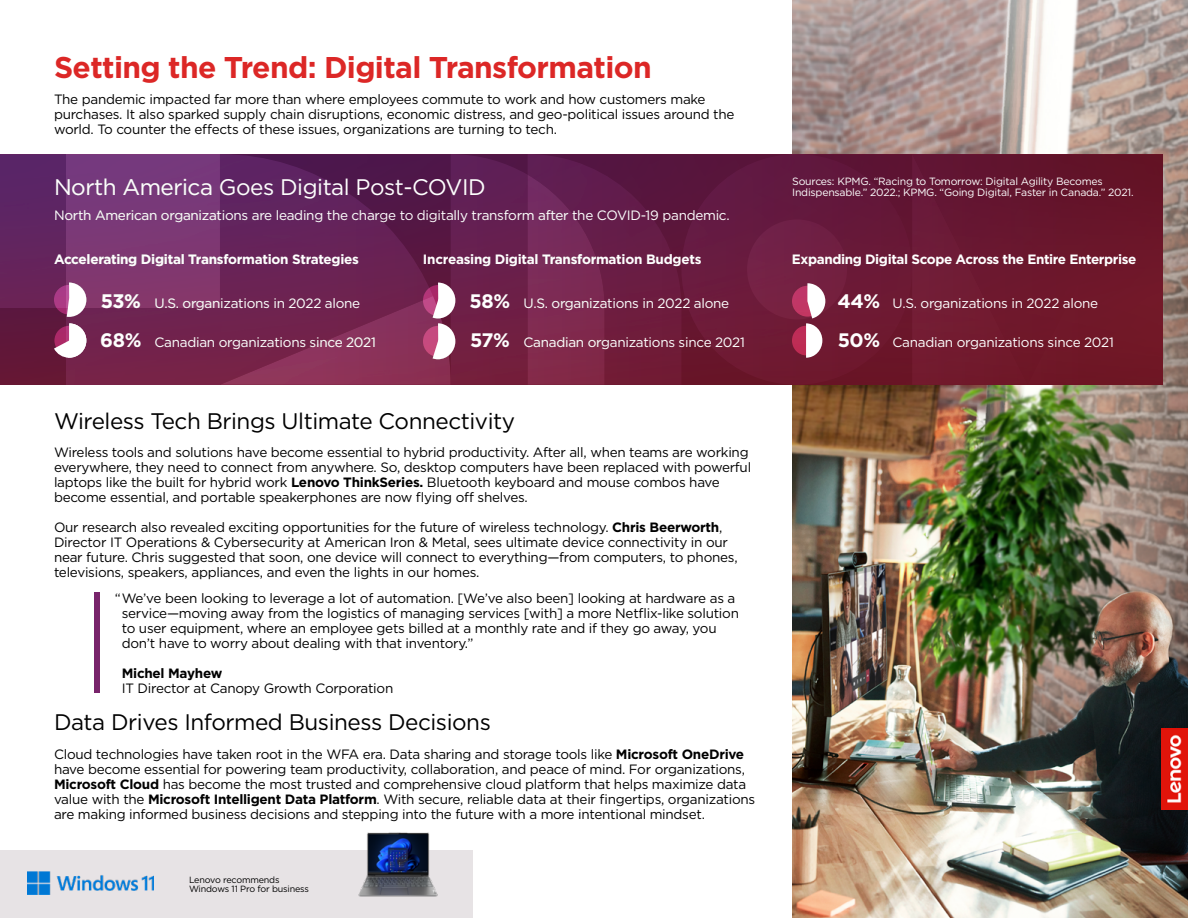
<style>
.page{position:relative;width:1188px;height:918px;background:#fff}
.page>*{position:absolute;margin:0;border:0;box-sizing:border-box;transform-origin:0 0}
.t1{font:700 30px "Gotham";letter-spacing:-.02em;color:#dc2726}
.t2{font:22.5px "Gotham";letter-spacing:-.02em;color:#000}
.t3{font:22.5px "Gotham";letter-spacing:-.02em;color:#fff}
.t4{font:700 19.5px/39px "Gotham";letter-spacing:-.02em;color:#fff}
.t5{font:13.5px/15px "Gotham";letter-spacing:-.02em;color:#000}
.t6{font:13.5px "Gotham";letter-spacing:-.02em;color:#fff}
.t7{font:700 13.5px "Gotham";letter-spacing:-.025em;color:#fff}
.t8{font:700 13.5px "Gotham";letter-spacing:-.02em;color:#000}
.t9{font:10.5px/10.5px "Gotham";letter-spacing:-.02em;color:#fff}
.t10{font:9px/9px "Gotham";letter-spacing:-.02em;color:#000}
.s1{font-weight:700}
</style>
<div class="page">
<img style="left:792px;top:580px;width:396px;height:338px">
<img style="left:792px;top:0;width:396px;height:580px">
<img style="left:0;top:154px;width:912px;height:231px">
<svg style="left:54px;top:323px;width:12px;height:35px"></svg>
<svg style="left:54px;top:285px;width:30px;height:30px"></svg>
<div style="left:95px;top:592px;width:5px;height:101px;background:#78246b"></div>
<div style="left:66px;top:308px;width:154px;height:77px;background:#73234c"></div>
<div style="left:66px;top:154px;width:154px;height:154px;background:#7b3976"></div>
<div style="left:0;top:154px;width:66px;height:154px;background:#602561"></div>
<svg style="left:220px;top:154px;width:461px;height:231px;background:#6d234f"></svg>
<div style="left:681px;top:154px;width:231px;height:231px;background:#6a193a;border-radius:50%"></div>
<svg style="left:747px;top:220px;width:100px;height:99px;fill:#732144"></svg>
<svg style="left:912px;top:154px;width:276px;height:231px;background:#6f2033"></svg>
<img style="left:1161px;top:728px;width:27px;height:81px">
<div style="left:0;top:850px;width:472px;height:68px;background:#e7e3e5"></div>
<img style="left:358px;top:832px;width:80px;height:65px">
<img style="left:27px;top:872px;width:127px;height:23px">
<h1 class="t1" style="left:54px;top:47px;width:599px">Setting the Trend: Digital Transformation</h1>
<p class="t5" style="left:54px;top:91px;width:682px">The pandemic impacted far more than where employees commute to work and how customers make purchases. It also sparked supply chain disruptions, economic distress, and geo-political issues around the world. To counter the effects of these issues, organizations are turning to tech.</p>
<p class="t9" style="left:792px;top:176px;width:343px">Sources: KPMG. “Racing to Tomorrow: Digital Agility Becomes<br>Indispensable.” 2022.; KPMG. “Going Digital, Faster in Canada.” 2021.</p>
<h2 class="t3" style="left:54px;top:172px;width:433px">North America Goes Digital Post-COVID</h2>
<p class="t6" style="left:54px;top:207px;width:677px">North American organizations are leading the charge to digitally transform after the COVID-19 pandemic.</p>
<p class="t7" style="left:54px;top:250px;width:307px">Accelerating Digital Transformation Strategies</p>
<p class="t7" style="left:423px;top:250px;width:280px">Increasing Digital Transformation Budgets</p>
<p class="t7" style="left:792px;top:250px;width:346px">Expanding Digital Scope Across the Entire Enterprise</p>
<h3 class="t4" style="left:100px;top:282px;width:43px">53%<br>68%</h3>
<h3 class="t4" style="left:470px;top:282px;width:42px">58%<br>57%</h3>
<h3 class="t4" style="left:837px;top:282px;width:44px">44%<br>50%</h3>
<p class="t6" style="left:155px;top:295px;width:207px">U.S. organizations in 2022 alone</p>
<p class="t6" style="left:155px;top:334px;width:223px">Canadian organizations since 2021</p>
<p class="t6" style="left:524px;top:295px;width:207px">U.S. organizations in 2022 alone</p>
<p class="t6" style="left:524px;top:334px;width:223px">Canadian organizations since 2021</p>
<p class="t6" style="left:893px;top:295px;width:207px">U.S. organizations in 2022 alone</p>
<p class="t6" style="left:893px;top:334px;width:223px">Canadian organizations since 2021</p>
<h2 class="t2" style="left:54px;top:406px;width:463px">Wireless Tech Brings Ultimate Connectivity</h2>
<p class="t5" style="left:54px;top:445px;width:699px">Wireless tools and solutions have become essential to hybrid productivity. After all, when teams are working everywhere, they need to connect from anywhere. So, desktop computers have been replaced with powerful laptops like the built for hybrid work <span class="s1">Lenovo ThinkSeries.</span> Bluetooth keyboard and mouse combos have become essential, and portable speakerphones are now flying off shelves.</p>
<p class="t5" style="left:54px;top:520px;width:685px">Our research also revealed exciting opportunities for the future of wireless technology. <span class="s1">Chris Beerworth</span>, Director IT Operations &amp; Cybersecurity at American Iron &amp; Metal, sees ultimate device connectivity in our near future. Chris suggested that soon, one device will connect to everything—from computers, to phones, televisions, speakers, appliances, and even the lights in our homes.</p>
<p class="t5" style="left:122px;top:590px;width:619px;text-indent:-7px">“We’ve been looking to leverage a lot of automation. [We’ve also been] looking at hardware as a service—moving away from the logistics of managing services [with] a more Netflix-like solution to user equipment, where an employee gets billed at a monthly rate and if they go away, you don’t have to worry about dealing with that inventory.”</p>
<p class="t8" style="left:122px;top:664px;width:102px">Michel Mayhew</p>
<p class="t5" style="left:122px;top:680px;width:273px">IT Director at Canopy Growth Corporation</p>
<h2 class="t2" style="left:54px;top:708px;width:438px">Data Drives Informed Business Decisions</h2>
<p class="t5" style="left:54px;top:746px;width:703px">Cloud technologies have taken root in the WFA era. Data sharing and storage tools like <span class="s1">Microsoft OneDrive </span>have become essential for powering team productivity, collaboration, and peace of mind. For organizations, <span class="s1">Microsoft Cloud</span> has become the most trusted and comprehensive cloud platform that helps maximize data value with the <span class="s1">Microsoft Intelligent Data Platform</span>. With secure, reliable data at their fingertips, organizations are making informed business decisions and stepping into the future with a more intentional mindset.</p>
<p class="t10" style="left:189px;top:875px;width:122px">Lenovo recommends<br>Windows 11 Pro for business</p>
</div>
